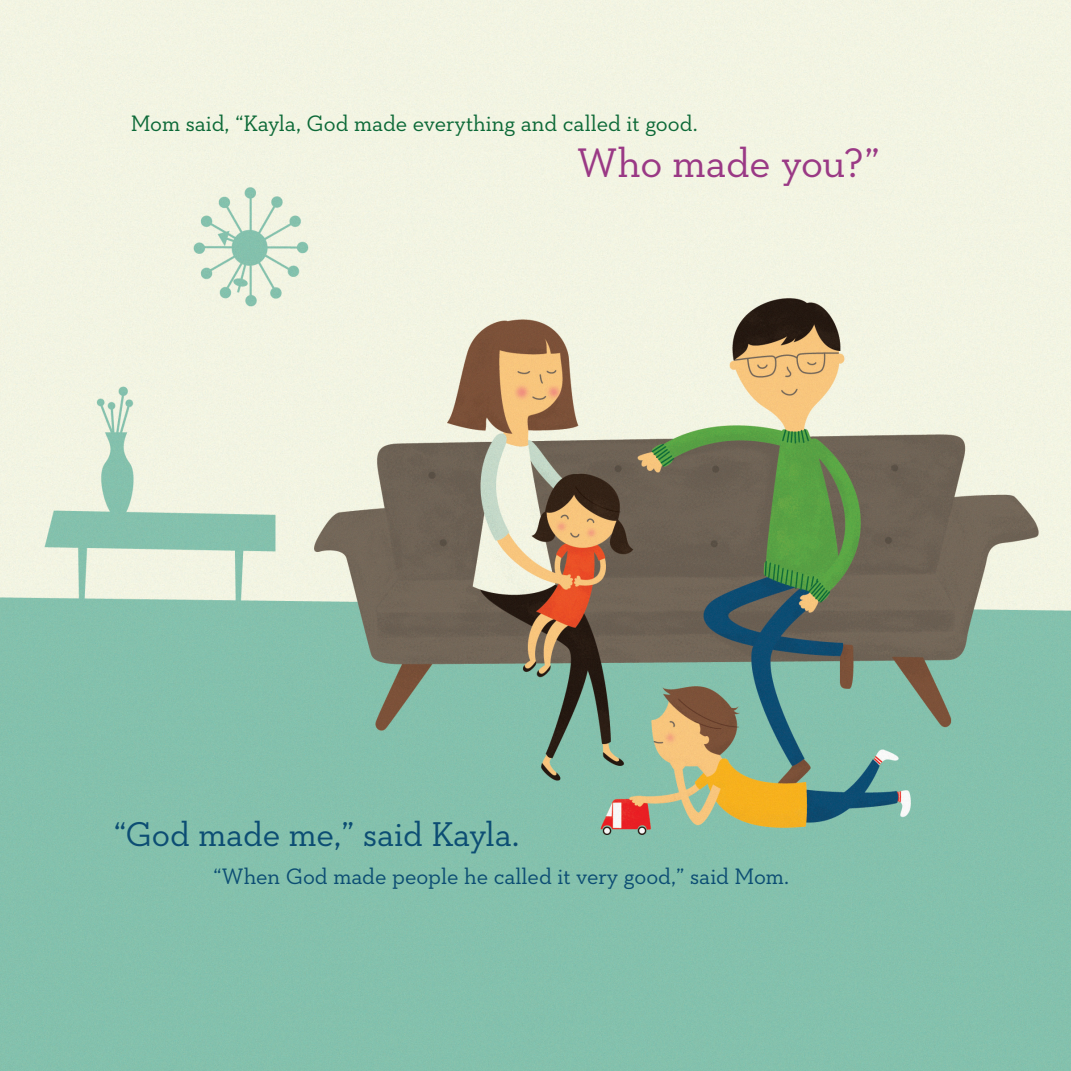
<style>
.page{position:relative;width:1071px;height:1071px;background:#fff}
.page>*{position:absolute;margin:0;border:0;box-sizing:border-box;transform-origin:0 0}
.t1{font:42px "Neutraface Slab Text";letter-spacing:-.005em;color:#9a3985}
.t2{font:35px "Neutraface Slab Text";letter-spacing:-.005em;color:#0c4d73}
.t3{font:22.75px "Neutraface Slab Text";letter-spacing:-.005em;color:#0c6937}
.t4{font:22.75px "Neutraface Slab Text";letter-spacing:-.005em;color:#0c4d73}
</style>
<div class="page">
<img style="left:0;top:0;width:1071px;height:1071px">
<p class="t3" style="left:131px;top:109px;width:569px">Mom said, “Kayla, God made everything and called it good.</p>
<p class="t1" style="left:577px;top:137px;width:304px">Who made you?”</p>
<p class="t2" style="left:114px;top:812px;width:408px">“God made me,” said Kayla.</p>
<p class="t4" style="left:213px;top:862px;width:577px">“When God made people he called it very good,” said Mom.</p>
</div>
